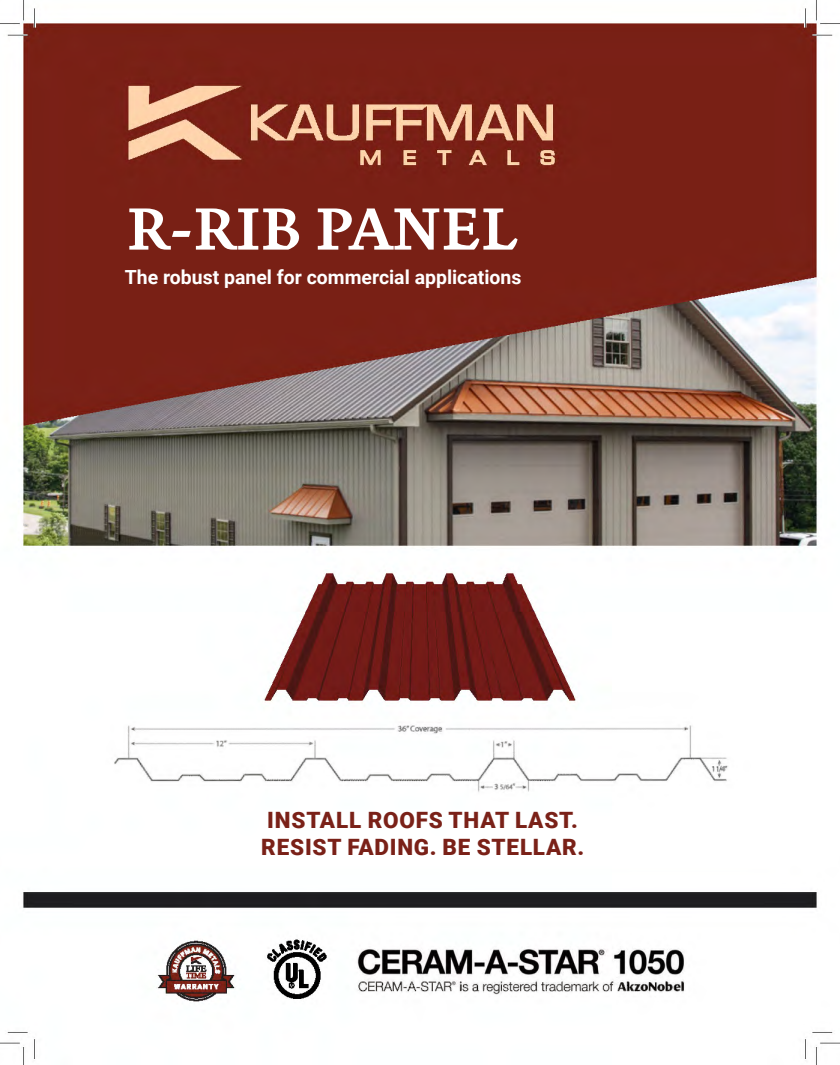
<style>
.page{position:relative;width:840px;height:1065px;background:#fff}
.page>*{position:absolute;margin:0;border:0;box-sizing:border-box;transform-origin:0 0}
.t1{font:700 74.75px "Vendetta OT";letter-spacing:.02em;color:#fff}
.t2{font:900 22.5px/27px "Roboto";letter-spacing:.035em;color:#7a2118}
.t3{font:700 19.5px "Roboto";color:#fff}
</style>
<div class="page">
<img style="left:0;top:0;width:840px;height:1065px">
<h1 class="t1" style="left:127px;top:193px;width:389px">R-RIB PANEL</h1>
<p class="t3" style="left:125px;top:263px;width:398px">The robust panel for commercial applications</p>
<p class="t2" style="left:261px;top:805px;width:324px">INSTALL ROOFS THAT LAST.<br>RESIST FADING. BE STELLAR.</p>
</div>
